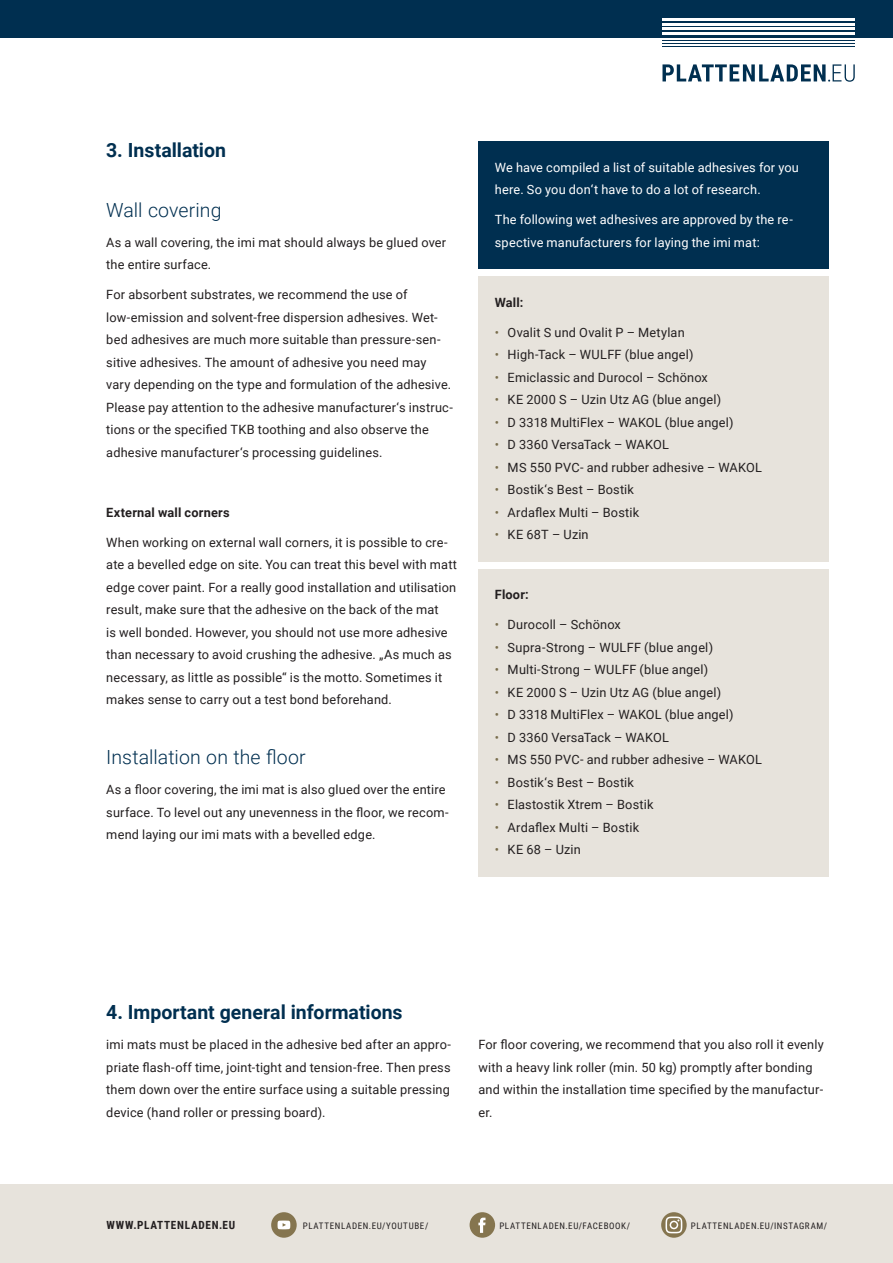
<style>
.page{position:relative;width:893px;height:1263px;background:#fff}
.page>*{position:absolute;margin:0;border:0;box-sizing:border-box;transform-origin:0 0}
.t1{font:700 19.5px "Roboto";color:#002f50}
.t2{font:300 19.5px "Roboto";letter-spacing:.005em;color:#002f50}
.t3{font:12.75px/22.5px "Roboto";letter-spacing:.015em;color:#231f20}
.t4{font:12.75px/22.5px "Roboto";letter-spacing:.01em;color:#fff}
.t5{font:700 12.75px "Roboto";letter-spacing:.015em;color:#231f20}
.t6{font:700 11.25px "Roboto Condensed";letter-spacing:.065em;color:#231f20}
.t7{font:9px "Roboto Condensed";letter-spacing:.07em;color:#231f20}
.s1{color:#796d4c}
</style>
<div class="page">
<div style="left:0;top:0;width:893px;height:38px;background:#002f50"></div>
<hr style="left:663px;top:33px;width:192px;height:2px;background:#fff">
<hr style="left:663px;top:28px;width:192px;height:2px;background:#fff">
<hr style="left:663px;top:23px;width:192px;height:2px;background:#fff">
<hr style="left:663px;top:18px;width:192px;height:2px;background:#fff">
<hr style="left:663px;top:47px;width:192px;height:1px;background:#002f50">
<hr style="left:663px;top:43px;width:192px;height:1px;background:#002f50">
<hr style="left:663px;top:40px;width:192px;height:1px;background:#002f50">
<svg style="left:662px;top:64px;width:193px;height:18px"></svg>
<div style="left:0;top:1184px;width:893px;height:79px;background:#e7e3dc"></div>
<div style="left:271px;top:1212px;width:26px;height:26px;background:#85754f;border-radius:50%"></div>
<svg style="left:278px;top:1220px;width:12px;height:9px"></svg>
<div style="left:470px;top:1212px;width:25px;height:26px;background:#85754f;border-radius:50%"></div>
<svg style="left:478px;top:1218px;width:8px;height:15px"></svg>
<svg style="left:661px;top:1212px;width:26px;height:26px"></svg>
<svg style="left:665px;top:1216px;width:17px;height:17px"></svg>
<div style="left:478px;top:142px;width:351px;height:127px;background:#002f50"></div>
<div style="left:478px;top:277px;width:351px;height:285px;background:#e7e3dc"></div>
<div style="left:478px;top:569px;width:351px;height:308px;background:#e7e3dc"></div>
<p class="t1" style="left:106px;top:136px;width:121px">3. Installation</p>
<p class="t2" style="left:106px;top:196px;width:117px">Wall covering</p>
<p class="t3" style="left:106px;top:230px;width:341px">As a wall covering, the imi mat should always be glued over the entire surface.</p>
<p class="t3" style="left:106px;top:283px;width:348px">For absorbent substrates, we recommend the use of low-emission and solvent-free dispersion adhesives. Wet&shy;bed adhesives are much more suitable than pressure-sen&shy;sitive adhesives. The amount of adhesive you need may vary depending on the type and formulation of the adhesive.<br>Please pay attention to the adhesive manufacturer‘s instruc&shy;tions or the specified TKB toothing and also observe the adhesive manufacturer‘s processing guidelines.</p>
<p class="t5" style="left:106px;top:503px;width:125px">External wall corners</p>
<p class="t3" style="left:106px;top:530px;width:352px">When working on external wall corners, it is possible to cre&shy;ate a bevelled edge on site. You can treat this bevel with matt edge cover paint. For a really good installation and utilisation result, make sure that the adhesive on the back of the mat<br>is well bonded. However, you should not use more adhesive than necessary to avoid crushing the adhesive. „As much as necessary, as little as possible“ is the motto. Sometimes it makes sense to carry out a test bond beforehand.</p>
<p class="t2" style="left:106px;top:743px;width:201px">Installation on the floor</p>
<p class="t3" style="left:106px;top:778px;width:344px">As a floor covering, the imi mat is also glued over the entire surface. To level out any unevenness in the floor, we recom&shy;mend laying our imi mats with a bevelled edge.</p>
<p class="t4" style="left:495px;top:155px;width:306px">We have compiled a list of suitable adhesives for you here. So you don‘t have to do a lot of research.</p>
<p class="t4" style="left:495px;top:208px;width:299px">The following wet adhesives are approved by the re&shy;spective manufacturers for laying the imi mat:</p>
<p class="t5" style="left:495px;top:293px;width:30px">Wall:</p>
<p class="t3" style="left:495px;top:320px;width:191px"><span class="s1">•</span> Ovalit S und Ovalit P – Metylan</p>
<p class="t3" style="left:495px;top:343px;width:200px"><span class="s1">•</span> High-Tack – WULFF (blue angel)</p>
<p class="t3" style="left:495px;top:365px;width:215px"><span class="s1">•</span> Emiclassic and Durocol – Schönox</p>
<p class="t3" style="left:495px;top:388px;width:228px"><span class="s1">•</span> KE 2000 S – Uzin Utz AG (blue angel)</p>
<p class="t3" style="left:495px;top:410px;width:240px"><span class="s1">•</span> D 3318 MultiFlex – WAKOL (blue angel)</p>
<p class="t3" style="left:495px;top:433px;width:176px"><span class="s1">•</span> D 3360 VersaTack – WAKOL</p>
<p class="t3" style="left:495px;top:455px;width:269px"><span class="s1">•</span> MS 550 PVC- and rubber adhesive – WAKOL</p>
<p class="t3" style="left:495px;top:478px;width:141px"><span class="s1">•</span> Bostik‘s Best – Bostik</p>
<p class="t3" style="left:495px;top:500px;width:146px"><span class="s1">•</span> Ardaflex Multi – Bostik</p>
<p class="t3" style="left:495px;top:523px;width:95px"><span class="s1">•</span> KE 68T – Uzin</p>
<p class="t5" style="left:495px;top:586px;width:35px">Floor:</p>
<p class="t3" style="left:495px;top:613px;width:128px"><span class="s1">•</span> Durocoll – Schönox</p>
<p class="t3" style="left:495px;top:635px;width:220px"><span class="s1">•</span> Supra-Strong – WULFF (blue angel)</p>
<p class="t3" style="left:495px;top:658px;width:215px"><span class="s1">•</span> Multi-Strong – WULFF (blue angel)</p>
<p class="t3" style="left:495px;top:680px;width:228px"><span class="s1">•</span> KE 2000 S – Uzin Utz AG (blue angel)</p>
<p class="t3" style="left:495px;top:703px;width:240px"><span class="s1">•</span> D 3318 MultiFlex – WAKOL (blue angel)</p>
<p class="t3" style="left:495px;top:725px;width:176px"><span class="s1">•</span> D 3360 VersaTack – WAKOL</p>
<p class="t3" style="left:495px;top:748px;width:269px"><span class="s1">•</span> MS 550 PVC- and rubber adhesive – WAKOL</p>
<p class="t3" style="left:495px;top:770px;width:141px"><span class="s1">•</span> Bostik‘s Best – Bostik</p>
<p class="t3" style="left:495px;top:793px;width:160px"><span class="s1">•</span> Elastostik Xtrem – Bostik</p>
<p class="t3" style="left:495px;top:815px;width:146px"><span class="s1">•</span> Ardaflex Multi – Bostik</p>
<p class="t3" style="left:495px;top:838px;width:87px"><span class="s1">•</span> KE 68 – Uzin</p>
<p class="t1" style="left:106px;top:998px;width:298px">4. Important general informations</p>
<p class="t3" style="left:106px;top:1033px;width:346px;text-align:justify">imi mats must be placed in the adhesive bed after an appro&shy;priate flash-off time, joint-tight and tension-free. Then press them down over the entire surface using a suitable pressing device (hand roller or pressing board).</p>
<p class="t3" style="left:478px;top:1033px;width:347px">For floor covering, we recommend that you also roll it evenly with a heavy link roller (min. 50 kg) promptly after bonding and within the installation time specified by the manufactur&shy;er.</p>
<p class="t6" style="left:106px;top:1217px;width:130px">WWW.PLATTENLADEN.EU</p>
<p class="t7" style="left:303px;top:1220px;width:127px">PLATTENLADEN.EU/YOUTUBE/</p>
<p class="t7" style="left:499px;top:1220px;width:132px">PLATTENLADEN.EU/FACEBOOK/</p>
<p class="t7" style="left:691px;top:1220px;width:138px">PLATTENLADEN.EU/INSTAGRAM/</p>
</div>
